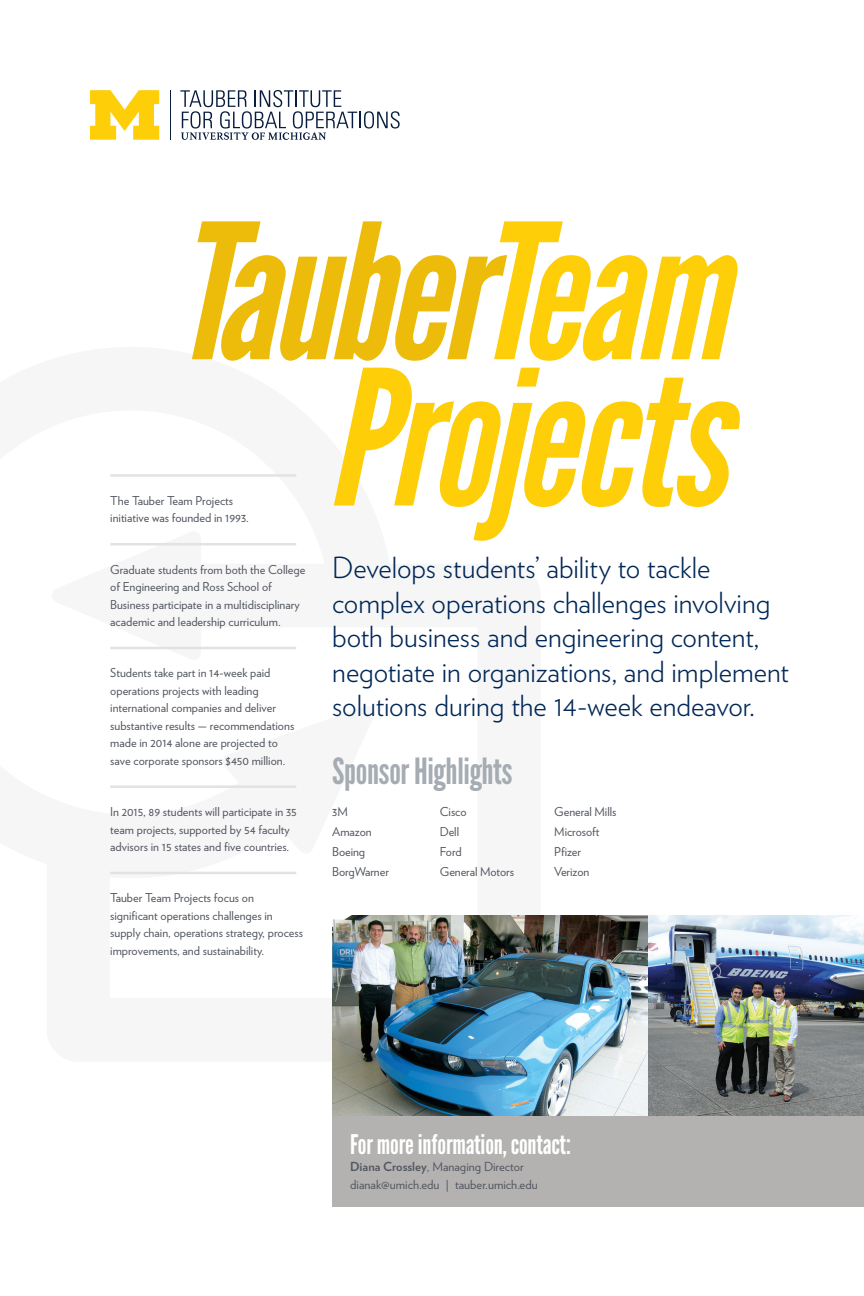
<style>
.page{position:relative;width:864px;height:1296px;background:#fff}
.page>*{position:absolute;margin:0;border:0;box-sizing:border-box;transform-origin:0 0}
.t1{font:italic 187.5px/146.2px "League Gothic";letter-spacing:-.025em;color:#fece08;text-align:right}
.t2{font:36px "League Gothic";letter-spacing:-.01em;color:#a6acb3}
.t3{font:300 29px/34.5px "Verlag";letter-spacing:-.005em;color:#002756}
.t4{font:27px "League Gothic";letter-spacing:-.005em;color:#fff}
.t5{font:12.5px/17.5px "Verlag";color:#535860}
.t6{font:12.25px/17.5px "Verlag";color:#535860}
.s1{color:#edbc0a}
.s2{font-weight:700}
</style>
<div class="page">
<hr style="left:110px;top:474px;width:186px;height:3px;background:#e1e2e4">
<hr style="left:110px;top:543px;width:186px;height:2px;background:#e1e2e4">
<hr style="left:110px;top:647px;width:186px;height:2px;background:#e1e2e4">
<hr style="left:110px;top:785px;width:186px;height:3px;background:#e1e2e4">
<hr style="left:110px;top:872px;width:186px;height:2px;background:#e1e2e4">
<div style="left:332px;top:1116px;width:532px;height:91px;background:#b3b2b1"></div>
<hr style="left:170px;top:90px;width:1px;height:50px;background:#081d3e">
<svg style="left:90px;top:90px;width:69px;height:50px"></svg>
<svg style="left:180px;top:90px;width:220px;height:50px"></svg>
<img style="left:332px;top:915px;width:532px;height:201px">
<h1 class="t1" style="left:172px;top:220px;width:555px"><span class="s1">Tauber</span>Team<br>Projects</h1>
<p class="t6" style="left:110px;top:491px;width:140px">The Tauber Team Projects initiative was founded in 1993.</p>
<p class="t6" style="left:110px;top:560px;width:197px">Graduate students from both the College of Engineering and Ross School of Business participate in a multidisciplinary academic and leadership curriculum.</p>
<p class="t6" style="left:110px;top:664px;width:186px">Students take part in 14-week paid operations projects with leading international companies and deliver substantive results — recommendations made in 2014 alone are projected to save corporate sponsors $450 million.</p>
<p class="t6" style="left:110px;top:802px;width:188px">In 2015, 89 students will participate in 35 team projects, supported by 54 faculty advisors in 15 states and five countries.</p>
<p class="t6" style="left:110px;top:889px;width:194px">Tauber Team Projects focus on significant operations challenges in supply chain, operations strategy, process improvements, and sustainability.</p>
<h3 class="t3" style="left:332px;top:549px;width:458px">Develops students’ ability to tackle complex operations challenges involving both business and engineering content, negotiate in organizations, and implement solutions during the 14-week endeavor.</h3>
<h2 class="t2" style="left:332px;top:750px;width:182px">Sponsor Highlights</h2>
<p class="t6" style="left:332px;top:800px;width:58px;line-height:20px">3M<br>Amazon<br>Boeing<br>BorgWarner</p>
<p class="t6" style="left:440px;top:800px;width:76px;line-height:20px">Cisco<br>Dell<br>Ford<br>General Motors</p>
<p class="t6" style="left:554px;top:801px;width:64px;line-height:20px">General Mills<br>Microsoft<br>Pfizer<br>Verizon</p>
<h3 class="t4" style="left:350px;top:1128px;width:222px">For more information, contact:</h3>
<p class="t5" style="left:350px;top:1157px;width:189px"><span class="s2">Diana Crossley</span>, Managing Director dianak@umich.edu | tauber.umich.edu</p>
</div>
